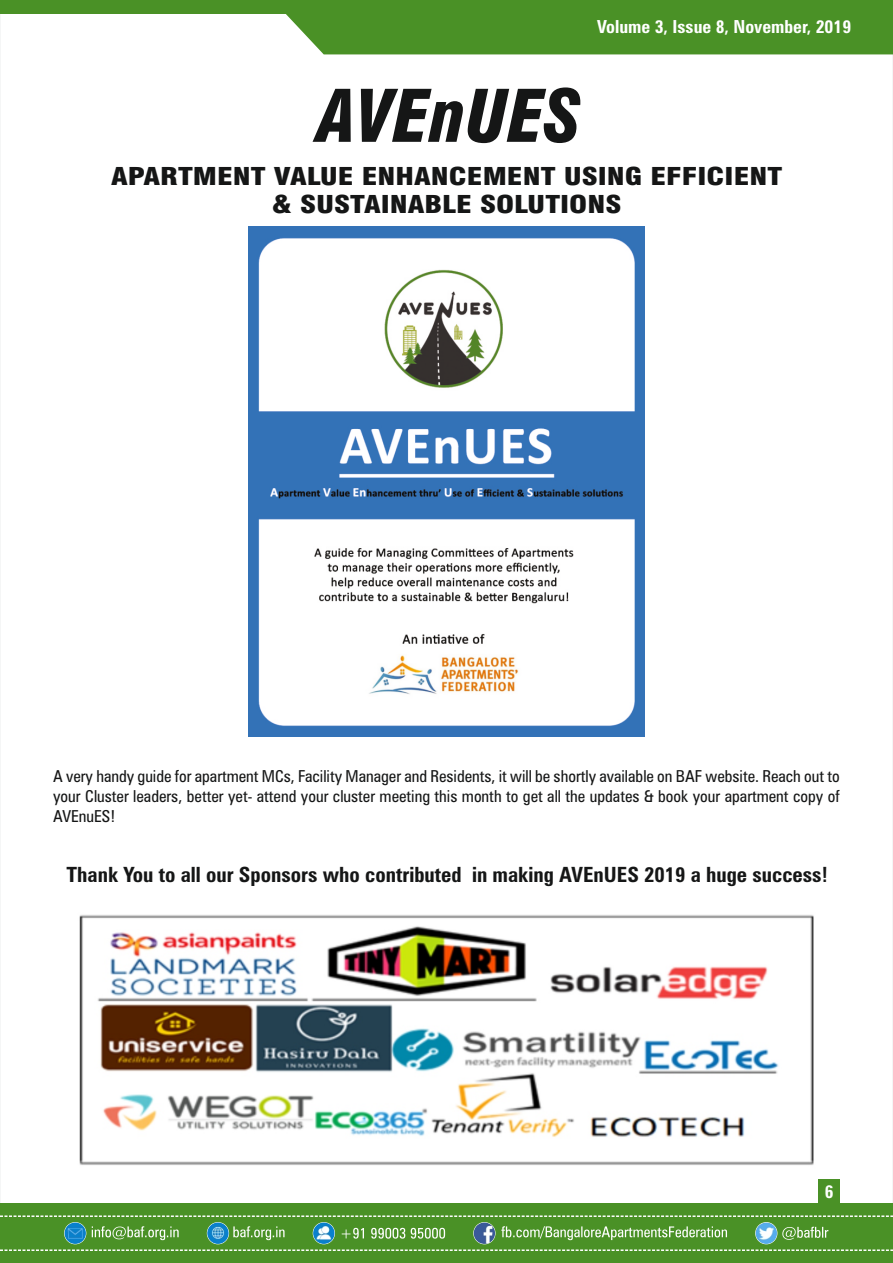
<style>
.page{position:relative;width:893px;height:1263px;background:#fff}
.page>*{position:absolute;margin:0;border:0;box-sizing:border-box;transform-origin:0 0}
.t1{font:italic 900 condensed 70.5px "Swiss 721 BT";color:#151616}
.t2{font:900 condensed 24px/28.8px "Swiss 721 BT";color:#151616;text-align:center;scale:1.27 1}
.t3{font:700 condensed 21px "Zurich BT";color:#151616}
.t4{font:700 condensed 18px "Zurich BT";color:#fff}
.t5{font:condensed 16.5px/19.8px "Zurich BT";color:#151616;text-align:justify}
</style>
<div class="page">
<div style="left:286px;top:14px;width:607px;height:40px;background:#4a9126"></div>
<div style="left:0;top:0;width:893px;height:14px;background:#4a9126"></div>
<img style="left:79px;top:915px;width:735px;height:250px">
<img style="left:249px;top:226px;width:395px;height:511px">
<div style="left:818px;top:1179px;width:22px;height:26px;background:#4a9126"></div>
<div style="left:0;top:1203px;width:893px;height:60px;background:#4a9126"></div>
<svg style="left:782px;top:1227px;width:46px;height:13px"></svg>
<div style="left:755px;top:1222px;width:22px;height:22px;border:1px solid #fff;border-radius:50%"></div>
<img style="left:756px;top:1222px;width:21px;height:22px;border-radius:50%">
<svg style="left:501px;top:1226px;width:226px;height:14px"></svg>
<div style="left:473px;top:1222px;width:22px;height:22px;border:1px solid #fff;border-radius:50%"></div>
<img style="left:474px;top:1222px;width:21px;height:22px;border-radius:50%">
<svg style="left:233px;top:1226px;width:52px;height:14px"></svg>
<img style="left:207px;top:1222px;width:22px;height:22px;border-radius:50%">
<svg style="left:342px;top:1228px;width:103px;height:10px"></svg>
<div style="left:313px;top:1222px;width:22px;height:22px;border:1px solid #fff;border-radius:50%"></div>
<img style="left:313px;top:1222px;width:21px;height:22px;border-radius:50%">
<div style="left:64px;top:1222px;width:22px;height:22px;border:1px solid #fff;border-radius:50%"></div>
<img style="left:65px;top:1222px;width:21px;height:22px;border-radius:50%">
<svg style="left:92px;top:1226px;width:87px;height:14px"></svg>
<svg style="left:0;top:1215px;width:893px;height:2px"></svg>
<svg style="left:0;top:1249px;width:893px;height:2px"></svg>
<p class="t4" style="left:597px;top:19px;width:256px">Volume 3, Issue 8, November, 2019</p>
<h1 class="t1" style="left:318px;top:88px;width:265px">AVEnUES</h1>
<h2 class="t2" style="left:111px;top:164px;width:530px">APARTMENT VALUE ENHANCEMENT USING EFFICIENT &amp; SUSTAINABLE SOLUTIONS</h2>
<p class="t5" style="left:53px;top:768px;width:788px">A very handy guide for apartment MCs, Facility Manager and Residents, it will be shortly available on BAF website. Reach out to your Cluster leaders, better yet- attend your cluster meeting this month to get all the updates &amp; book your apartment copy of AVEnuES!</p>
<p class="t3" style="left:67px;top:866px;width:763px">Thank You to all our Sponsors who contributed in making AVEnUES 2019 a huge success!</p>
<p class="t4" style="left:825px;top:1184px;width:10px">6</p>
</div>
